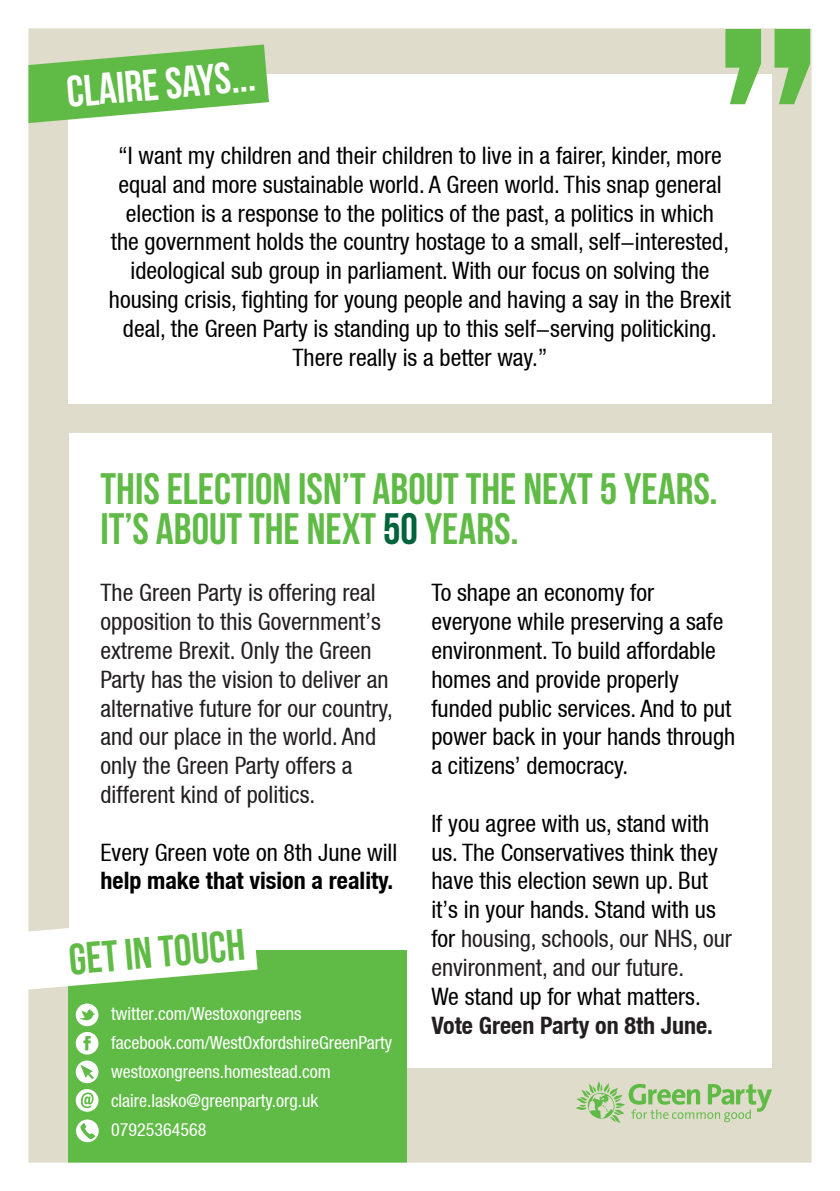
<style>
.page{position:relative;width:840px;height:1191px;background:#fff}
.page>*{position:absolute;margin:0;border:0;box-sizing:border-box;transform-origin:0 0}
.t1{font:700 44px/40px "Bebas Neue";color:#60bb46}
.t2{font:700 44px "Bebas Neue";color:#fff}
.t3{font:condensed 24px/28.8px "Helvetica Neue LT";color:#000}
.t4{font:condensed 24px/28.8px "Helvetica Neue LT";color:#231f20}
.t5{font:condensed 24px "Helvetica Neue LT";color:#000001}
.t6{font:700 condensed 24px "Helvetica Neue LT";color:#000}
.t7{font:700 condensed 24px "Helvetica Neue LT";color:#231f20}
.t8{font:condensed 18px/29px "Helvetica Neue LT";color:#fff}
.s1{color:#00643b}
.s2{color:#66b745}
.s3{color:#231f20}
</style>
<div class="page">
<div style="left:0;top:0;width:839px;height:1191px;background:#e0dccb"></div>
<div style="left:68px;top:75px;width:703px;height:329px;background:#fff"></div>
<div style="left:68px;top:433px;width:703px;height:635px;background:#fff"></div>
<div style="left:68px;top:951px;width:338px;height:240px;background:#60bb46"></div>
<svg style="left:725px;top:29px;width:84px;height:75px"></svg>
<svg style="left:576px;top:1081px;width:195px;height:42px"></svg>
<svg style="left:29px;top:44px;width:240px;height:1099px"></svg>
<div style="left:0;top:0;width:839px;height:1191px;border:28px solid #fff"></div>
<h1 class="t2" style="left:65px;top:68px;width:190px;rotate:-5deg">CLAIRE SAYS...</h1>
<p class="t3" style="left:109px;top:141px;width:623px;text-align:center">“I want my children and their children to live in a fairer, kinder, more equal and more sustainable world. A Green world. This snap general election is a response to the politics of the past, a politics in which the government holds the country hostage to a small, self-interested, ideological sub group in parliament. With our focus on solving the housing crisis, fighting for young people and having a say in the Brexit deal, the Green Party is standing up to this self-serving politicking.<br>There really is a better way.”</p>
<h1 class="t1" style="left:100px;top:468px;width:618px">THIS ELECTION ISN’T ABOUT THE NEXT 5 YEARS.<br>IT’S ABOUT THE NEXT <span class="s1">50</span> YEARS<span class="s2">.</span></h1>
<p class="t4" style="left:100px;top:578px;width:293px">The Green Party is offering real opposition to this Government’s extreme Brexit. Only the Green<br>Party has the vision to deliver an alternative future for our country, and our place in the world. And only the Green Party offers a different kind of politics.</p>
<p class="t5" style="left:100px;top:838px;width:298px">Every Green vote on 8th June will</p>
<p class="t6" style="left:100px;top:866px;width:294px">help make that vision a reality.</p>
<p class="t3" style="left:431px;top:578px;width:305px">To shape an economy for everyone while preserving a safe environment. To build affordable homes and provide properly funded public services. And to put power back in your hands through a citizens’ democracy.</p>
<p class="t3" style="left:431px;top:809px;width:302px">If you agree with us, stand with us. The Conservatives think they have this election sewn up. But it’s in your hands. Stand with us for <span class="s3">housing, schools, our NHS, our environment, and our future.</span></p>
<p class="t3" style="left:431px;top:981px;width:271px">We stand up for what matters.</p>
<p class="t7" style="left:431px;top:1010px;width:283px">Vote Green Party on 8th June.</p>
<h1 class="t1" style="left:67px;top:939px;width:178px;rotate:-5deg">GET IN TOUCH</h1>
<p class="t8" style="left:111px;top:999px;width:282px">twitter.com/Westoxongreens facebook.com/WestOxfordshireGreenParty westoxongreens.homestead.com claire.lasko@greenparty.org.uk<br>07925364568</p>
</div>
